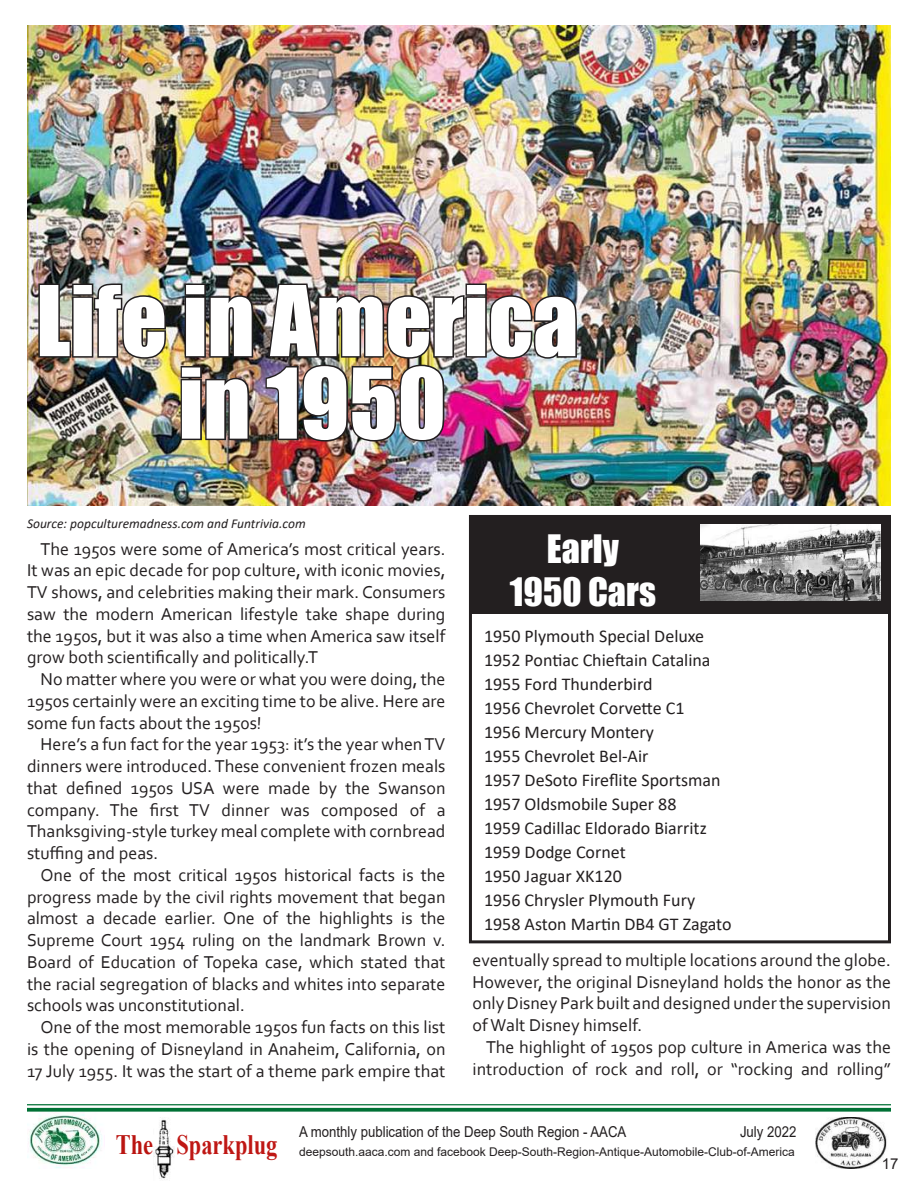
<style>
.page{position:relative;width:918px;height:1188px;background:#fff}
.page>*{position:absolute;margin:0;border:0;box-sizing:border-box;transform-origin:0 0}
.t1{font:90px/82.5px "Impact";color:#fff;text-align:center}
.t2{font:36px/43.2px "Impact";color:#fff;text-align:center}
.t3{font:700 28.05px "Times New Roman";color:#bf1714;scale:.8 1}
.t4{font:18px/21.8px "Corbel";color:#231f20;text-align:justify}
.t5{font:18px/24px "Calibri";color:#231f20}
.t6{font:15px "Arial";color:#231f20;scale:.88 1}
.t7{font:15px "Arial";color:#231f20}
.t8{font:italic 13.5px "Calibri";color:#231f20}
.t9{font:12px "Arial";color:#231f20}
.s1{color:#ba1511}
</style>
<div class="page">
<img style="left:27px;top:1112px;width:75px;height:56px">
<img style="left:153px;top:1117px;width:21px;height:62px">
<img style="left:815px;top:1117px;width:72px;height:52px">
<hr style="left:27px;top:1104px;width:864px;height:1px;background:#007135">
<svg style="left:27px;top:1108px;width:864px;height:4px;background:#177e47"></svg>
<img style="left:27px;top:25px;width:864px;height:480px">
<img style="left:37px;top:282px;width:131px;height:79px">
<img style="left:179px;top:282px;width:76px;height:160px">
<img style="left:264px;top:273px;width:314px;height:170px">
<div style="left:471px;top:517px;width:418px;height:97px;background:#231f20"></div>
<img style="left:700px;top:524px;width:180px;height:77px">
<div style="left:469px;top:515px;width:422px;height:428px;border:3px solid #231f20"></div>
<h1 class="t1" style="left:36px;top:277px;width:544px">Life in America in 1950</h1>
<p class="t8" style="left:27px;top:514px;width:280px">Source: popculturemadness.com and Funtrivia.com</p>
<p class="t4" style="left:27px;top:537px;width:420px;text-indent:14px">The 1950s were some of America’s most critical years.<br>It was an epic decade for pop culture, with iconic movies, TV shows, and celebrities making their mark. Consumers saw the modern American lifestyle take shape during the 1950s, but it was also a time when America saw itself grow both scientifically and politically.T</p>
<p class="t4" style="left:27px;top:668px;width:420px;text-indent:14px">No matter where you were or what you were doing, the 1950s certainly were an exciting time to be alive. Here are some fun facts about the 1950s!</p>
<p class="t4" style="left:27px;top:733px;width:420px;text-indent:14px">Here’s a fun fact for the year 1953: it’s the year when TV dinners were introduced. These convenient frozen meals that defined 1950s USA were made by the Swanson company. The first TV dinner was composed of a Thanksgiving-style turkey meal complete with cornbread stuffing and peas.</p>
<p class="t4" style="left:27px;top:864px;width:420px;text-indent:14px">One of the most critical 1950s historical facts is the progress made by the civil rights movement that began almost a decade earlier. One of the highlights is the Supreme Court 1954 ruling on the landmark Brown v.<br>Board of Education of Topeka case, which stated that the racial segregation of blacks and whites into separate schools was unconstitutional.</p>
<p class="t4" style="left:27px;top:1016px;width:420px;text-indent:14px">One of the most memorable 1950s fun facts on this list is the opening of Disneyland in Anaheim, California, on 17 July 1955. It was the start of a theme park empire that</p>
<h2 class="t2" style="left:510px;top:526px;width:148px">Early<br>1950 Cars</h2>
<p class="t5" style="left:484px;top:623px;width:249px">1950 Plymouth Special Deluxe<br>1952 Pontiac Chieftain Catalina<br>1955 Ford Thunderbird<br>1956 Chevrolet Corvette C1<br>1956 Mercury Montery<br>1955 Chevrolet Bel-Air<br>1957 DeSoto Fireflite Sportsman<br>1957 Oldsmobile Super 88<br>1959 Cadillac Eldorado Biarritz<br>1959 Dodge Cornet<br>1950 Jaguar XK120<br>1956 Chrysler Plymouth Fury<br>1958 Aston Martin DB4 GT Zagato</p>
<p class="t4" style="left:472px;top:949px;width:420px">eventually spread to multiple locations around the globe.<br>However, the original Disneyland holds the honor as the only Disney Park built and designed under the supervision of Walt Disney himself.</p>
<p class="t4" style="left:472px;top:1036px;width:420px;text-align:right">The highlight of 1950s pop culture in America was the introduction of rock and roll, or “rocking and rolling”</p>
<h3 class="t3" style="left:116px;top:1124px;width:204px"><span class="s1">The</span> Sparkplug</h3>
<p class="t6" style="left:299px;top:1122px;width:373px">A monthly publication of the Deep South Region - AACA</p>
<p class="t6" style="left:740px;top:1122px;width:66px">July 2022</p>
<p class="t9" style="left:299px;top:1144px;width:497px">deepsouth.aaca.com and facebook Deep-South-Region-Antique-Automobile-Club-of-America</p>
<p class="t7" style="left:882px;top:1153px;width:18px">17</p>
</div>
